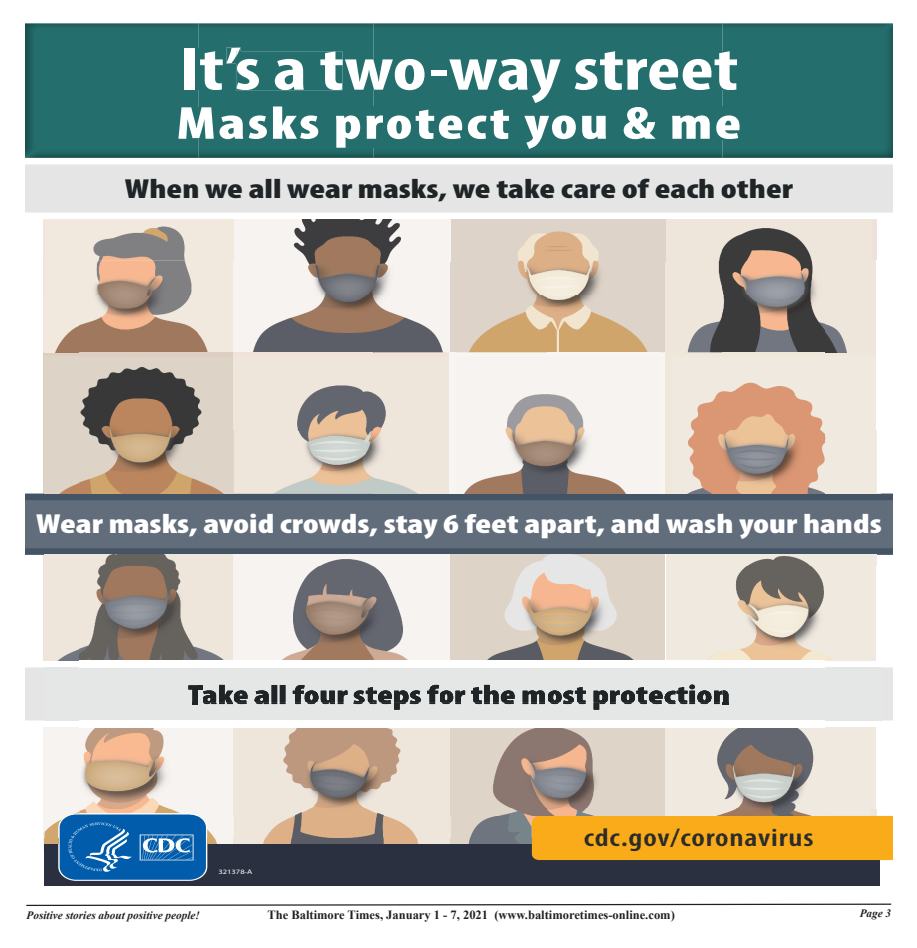
<style>
.page{position:relative;width:917px;height:948px;background:#fff}
.page>*{position:absolute;margin:0;border:0;box-sizing:border-box;transform-origin:0 0}
.t1{font:700 condensed 61.88px "Myriad Pro";color:#fff;scale:1.29 1}
.t2{font:900 condensed 46.62px "Myriad Pro";letter-spacing:.04em;color:#fff;scale:1.29 1}
.t3{font:900 condensed 27.62px "Myriad Pro";color:#fff;scale:1.29 1}
.t4{font:900 condensed 27.62px "Myriad Pro";color:#1f2426;scale:1.29 1}
.t5{font:600 condensed 25.5px "Myriad Pro";letter-spacing:.025em;color:#2b2c2b;scale:1.29 1}
.t6{font:700 12.5px "Times New Roman";color:#231f20}
.t7{font:italic 700 11.25px "Times New Roman";color:#231f20}
.t8{font:6.62px "Myriad Pro";color:#fff;scale:1.29 1}
</style>
<div class="page">
<svg style="left:26px;top:903px;width:866px;height:3px"></svg>
<div style="left:44px;top:842px;width:835px;height:43px;background:#2b3041"></div>
<div style="left:531px;top:815px;width:361px;height:44px;background:#faab19"></div>
<svg style="left:57px;top:815px;width:151px;height:66px"></svg>
<div style="left:25px;top:162px;width:867px;height:55px;background:#e5e5e5"></div>
<div style="left:25px;top:212px;width:867px;height:7px;background:#fff"></div>
<div style="left:25px;top:157px;width:867px;height:8px;background:#fff"></div>
<div style="left:25px;top:664px;width:867px;height:58px;background:#e5e5e5"></div>
<div style="left:25px;top:660px;width:867px;height:7px;background:#fff"></div>
<svg style="left:25px;top:720px;width:867px;height:2px"></svg>
<div style="left:43px;top:352px;width:191px;height:5px;background:#dccec1"></div>
<div style="left:25px;top:498px;width:867px;height:53px;background:#626d7b"></div>
<div style="left:25px;top:547px;width:867px;height:8px;background:#455465"></div>
<div style="left:25px;top:493px;width:867px;height:7px;background:#455465"></div>
<img style="left:25px;top:23px;width:867px;height:135px">
<img style="left:178px;top:107px;width:36px;height:32px">
<div style="left:184px;top:48px;width:38px;height:42px;background:#246f6e"></div>
<div style="left:219px;top:106px;width:215px;height:42px;background:#246f6e"></div>
<div style="left:345px;top:59px;width:79px;height:31px;background:#246f6e"></div>
<div style="left:236px;top:51px;width:106px;height:39px;background:#246f6e"></div>
<img style="left:226px;top:47px;width:14px;height:17px">
<div style="left:490px;top:110px;width:59px;height:39px;background:#246f6e"></div>
<img style="left:438px;top:115px;width:48px;height:24px">
<div style="left:529px;top:51px;width:117px;height:52px;background:#246f6e"></div>
<div style="left:430px;top:59px;width:97px;height:31px;background:#246f6e"></div>
<div style="left:551px;top:107px;width:188px;height:32px;background:#246f6e"></div>
<div style="left:649px;top:51px;width:87px;height:39px;background:#246f6e"></div>
<img style="left:44px;top:219px;width:155px;height:76px">
<img style="left:79px;top:262px;width:120px;height:231px">
<img style="left:199px;top:219px;width:349px;height:138px">
<img style="left:665px;top:219px;width:57px;height:138px">
<img style="left:548px;top:219px;width:117px;height:133px">
<img style="left:722px;top:219px;width:148px;height:76px">
<img style="left:722px;top:262px;width:102px;height:33px">
<img style="left:46px;top:295px;width:33px;height:198px">
<img style="left:199px;top:357px;width:250px;height:136px">
<img style="left:455px;top:357px;width:205px;height:73px">
<img style="left:671px;top:357px;width:51px;height:136px">
<img style="left:722px;top:295px;width:154px;height:62px">
<img style="left:722px;top:357px;width:148px;height:73px">
<img style="left:876px;top:430px;width:5px;height:136px">
<img style="left:46px;top:555px;width:824px;height:11px">
<svg style="left:44px;top:555px;width:2px;height:11px"></svg>
<img style="left:449px;top:430px;width:222px;height:63px">
<img style="left:722px;top:430px;width:154px;height:63px">
<svg style="left:870px;top:555px;width:6px;height:11px"></svg>
<img style="left:46px;top:566px;width:33px;height:156px">
<img style="left:79px;top:667px;width:745px;height:43px">
<img style="left:79px;top:566px;width:643px;height:94px">
<img style="left:188px;top:684px;width:117px;height:18px">
<img style="left:306px;top:687px;width:70px;height:11px">
<img style="left:306px;top:698px;width:67px;height:5px">
<img style="left:202px;top:694px;width:31px;height:9px">
<svg style="left:199px;top:685px;width:3px;height:4px"></svg>
<img style="left:234px;top:698px;width:66px;height:4px">
<img style="left:378px;top:684px;width:269px;height:25px">
<img style="left:439px;top:699px;width:105px;height:3px">
<img style="left:378px;top:697px;width:57px;height:5px">
<img style="left:676px;top:684px;width:52px;height:18px">
<img style="left:678px;top:693px;width:44px;height:9px">
<img style="left:648px;top:690px;width:27px;height:12px">
<img style="left:665px;top:566px;width:1px;height:94px">
<img style="left:548px;top:699px;width:98px;height:3px">
<img style="left:824px;top:660px;width:57px;height:62px">
<img style="left:722px;top:566px;width:154px;height:94px">
<img style="left:44px;top:727px;width:35px;height:111px">
<img style="left:79px;top:720px;width:120px;height:95px">
<img style="left:79px;top:813px;width:119px;height:2px">
<img style="left:199px;top:815px;width:349px;height:23px">
<img style="left:307px;top:702px;width:66px;height:1px">
<svg style="left:304px;top:687px;width:2px;height:16px"></svg>
<svg style="left:188px;top:702px;width:14px;height:1px"></svg>
<img style="left:199px;top:728px;width:523px;height:87px">
<img style="left:236px;top:702px;width:64px;height:1px">
<img style="left:199px;top:720px;width:625px;height:2px">
<img style="left:441px;top:702px;width:103px;height:1px">
<img style="left:380px;top:702px;width:55px;height:7px">
<svg style="left:373px;top:690px;width:3px;height:13px"></svg>
<img style="left:548px;top:815px;width:174px;height:1px">
<img style="left:679px;top:702px;width:40px;height:1px">
<svg style="left:648px;top:702px;width:27px;height:1px"></svg>
<img style="left:550px;top:702px;width:96px;height:7px">
<img style="left:722px;top:727px;width:154px;height:81px">
<img style="left:722px;top:808px;width:102px;height:7px">
<svg style="left:722px;top:690px;width:6px;height:13px"></svg>
<img style="left:207px;top:838px;width:324px;height:4px">
<p class="t1" style="left:179px;top:32px;width:434px">It’s a two-way street</p>
<p class="t2" style="left:177px;top:95px;width:439px">Masks protect you &amp; me</p>
<p class="t4" style="left:125px;top:172px;width:519px">When we all wear masks, we take care of each other</p>
<p class="t3" style="left:36px;top:507px;width:656px">Wear masks, avoid crowds, stay 6 feet apart, and wash your hands</p>
<p class="t8" style="left:218px;top:867px;width:28px">321378-A</p>
<p class="t5" style="left:583px;top:825px;width:179px">cdc.gov/coronavirus</p>
<p class="t7" style="left:27px;top:908px;width:175px">Positive stories about positive people!</p>
<p class="t6" style="left:267px;top:907px;width:409px">The Baltimore Times, January 1 - 7, 2021 (www.baltimoretimes-online.com)</p>
<p class="t7" style="left:859px;top:906px;width:33px">Page 3</p>
</div>
